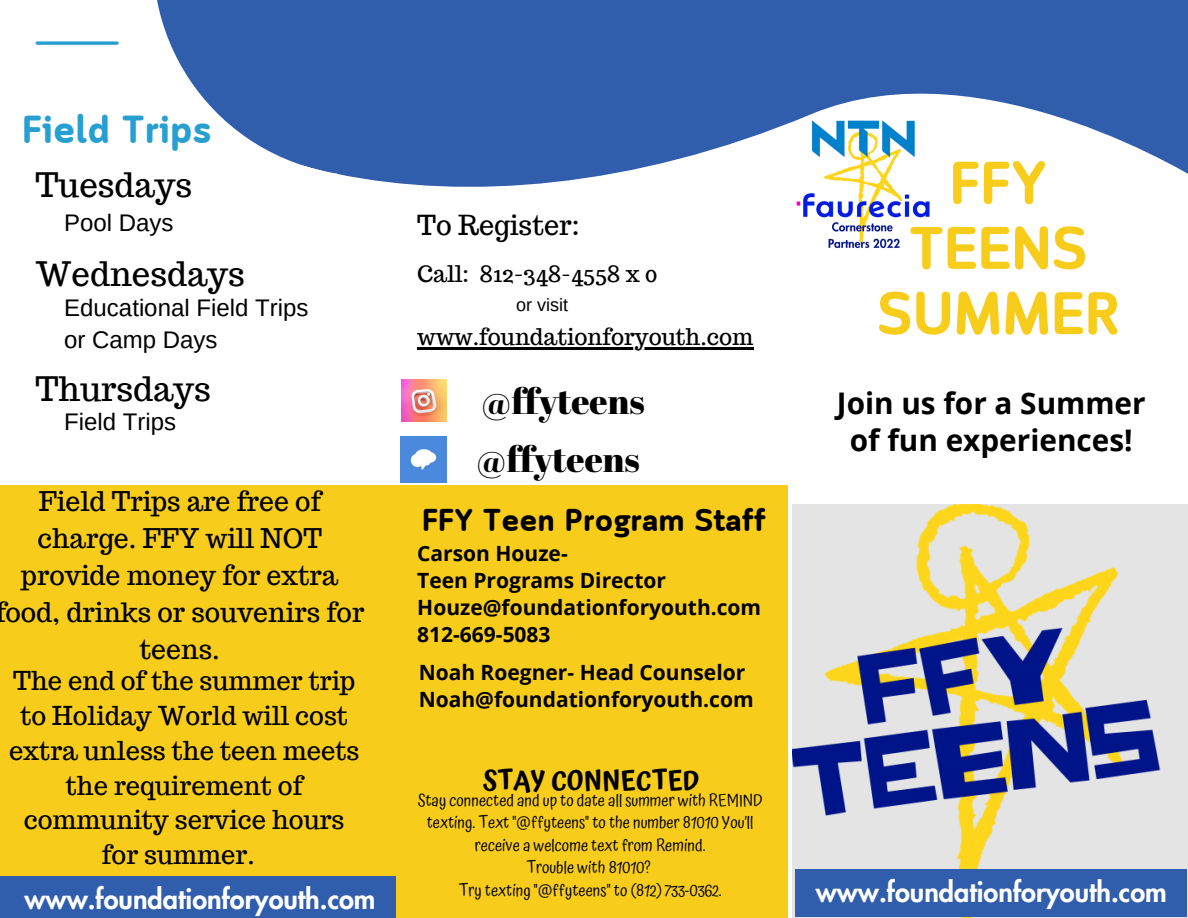
<style>
.page{position:relative;width:1188px;height:918px;background:#fff}
.page>*{position:absolute;margin:0;border:0;box-sizing:border-box;transform-origin:0 0}
.t1{font:700 59.85px/65.2px "Cloud Soft";color:#f7cc1b;text-align:center}
.t2{font:700 39px "Cloud Soft";color:#289fd1}
.t3{font:35.25px "Abril Fatface";color:#000}
.t4{font:33px "Trocchi";color:#000}
.t5{font:700 31.5px "Cloud Soft";color:#000}
.t6{font:700 29.7px/37.3px "Open Sans";color:#000;text-align:center}
.t7{font:800 27px "Futura";color:#fff}
.t8{font:600 27px "Atma";color:#000}
.t9{font:27px "Trocchi";color:#000}
.t10{font:26.55px/37.2px "Trocchi";color:#000;text-align:center}
.t11{font:25.5px/34.8px "Trocchi";color:#000;text-align:center}
.t12{font:24px/32.7px "Arimo";color:#000}
.t13{font:22.5px "Trocchi";color:#000}
.t14{font:700 21px "Open Sans";color:#000}
.t15{font:18px "Arimo";color:#000}
.t16{font:16.5px/22.5px "Atma";color:#000;text-align:center}
</style>
<div class="page">
<svg style="left:117px;top:0;width:220px;height:174px;fill:#305eac"></svg>
<svg style="left:337px;top:0;width:851px;height:187px;fill:#305eac"></svg>
<div style="left:0;top:485px;width:788px;height:433px;background:#f7cc1b"></div>
<svg style="left:37px;top:41px;width:80px;height:4px"></svg>
<img style="left:792px;top:114px;width:144px;height:135px">
<img style="left:792px;top:504px;width:396px;height:414px">
<img style="left:401px;top:380px;width:45px;height:42px">
<img style="left:400px;top:436px;width:46px;height:46px">
<hr style="left:417px;top:347px;width:337px;height:2px;background:#000">
<div style="left:795px;top:870px;width:392px;height:47px;background:#305eac"></div>
<div style="left:0;top:877px;width:396px;height:41px;background:#305eac"></div>
<p class="t2" style="left:22px;top:107px;width:191px">Field Trips</p>
<p class="t4" style="left:36px;top:164px;width:158px">Tuesdays</p>
<p class="t12" style="left:64px;top:206px;width:111px">Pool Days</p>
<p class="t4" style="left:36px;top:252px;width:211px">Wednesdays</p>
<p class="t12" style="left:64px;top:291px;width:246px">Educational Field Trips or Camp Days</p>
<p class="t4" style="left:36px;top:367px;width:177px">Thursdays</p>
<p class="t12" style="left:64px;top:405px;width:113px">Field Trips</p>
<p class="t9" style="left:417px;top:208px;width:164px">To Register:</p>
<p class="t13" style="left:417px;top:259px;width:242px">Call: 812-348-4558 x 0</p>
<p class="t15" style="left:516px;top:295px;width:53px">or visit</p>
<p class="t13" style="left:417px;top:322px;width:338px">www.foundationforyouth.com</p>
<p class="t3" style="left:481px;top:376px;width:165px">@ffyteens</p>
<p class="t3" style="left:476px;top:435px;width:165px">@ffyteens</p>
<p class="t1" style="left:877px;top:156px;width:245px">FFY<br>TEENS<br>SUMMER</p>
<p class="t6" style="left:837px;top:383px;width:310px">Join us for a Summer of fun experiences!</p>
<p class="t10" style="left:-5px;top:482px;width:371px">Field Trips are free of charge. FFY will NOT provide money for extra food, drinks or souvenirs for teens.</p>
<p class="t11" style="left:9px;top:663px;width:352px">The end of the summer trip to Holiday World will cost extra unless the teen meets the requirement of community service hours for summer.</p>
<p class="t5" style="left:422px;top:502px;width:346px">FFY Teen Program Staff</p>
<p class="t14" style="left:417px;top:539px;width:152px">Carson Houze-</p>
<p class="t14" style="left:417px;top:566px;width:250px">Teen Programs Director</p>
<p class="t14" style="left:417px;top:593px;width:345px">Houze@foundationforyouth.com</p>
<p class="t14" style="left:417px;top:620px;width:135px">812-669-5083</p>
<p class="t14" style="left:419px;top:657px;width:328px">Noah Roegner- Head Counselor</p>
<p class="t14" style="left:419px;top:684px;width:336px">Noah@foundationforyouth.com</p>
<p class="t8" style="left:483px;top:765px;width:218px">STAY CONNECTED</p>
<p class="t16" style="left:418px;top:789px;width:347px">Stay connected and up to date all summer with REMIND texting. Text "@ffyteens" to the number 81010 You’ll receive a welcome text from Remind.</p>
<p class="t16" style="left:527px;top:856px;width:126px">Trouble with 81010?</p>
<p class="t16" style="left:459px;top:879px;width:264px">Try texting "@ffyteens" to (812) 733-0362.</p>
<p class="t7" style="left:24px;top:882px;width:353px">www.foundationforyouth.com</p>
<p class="t7" style="left:816px;top:875px;width:353px">www.foundationforyouth.com</p>
</div>
